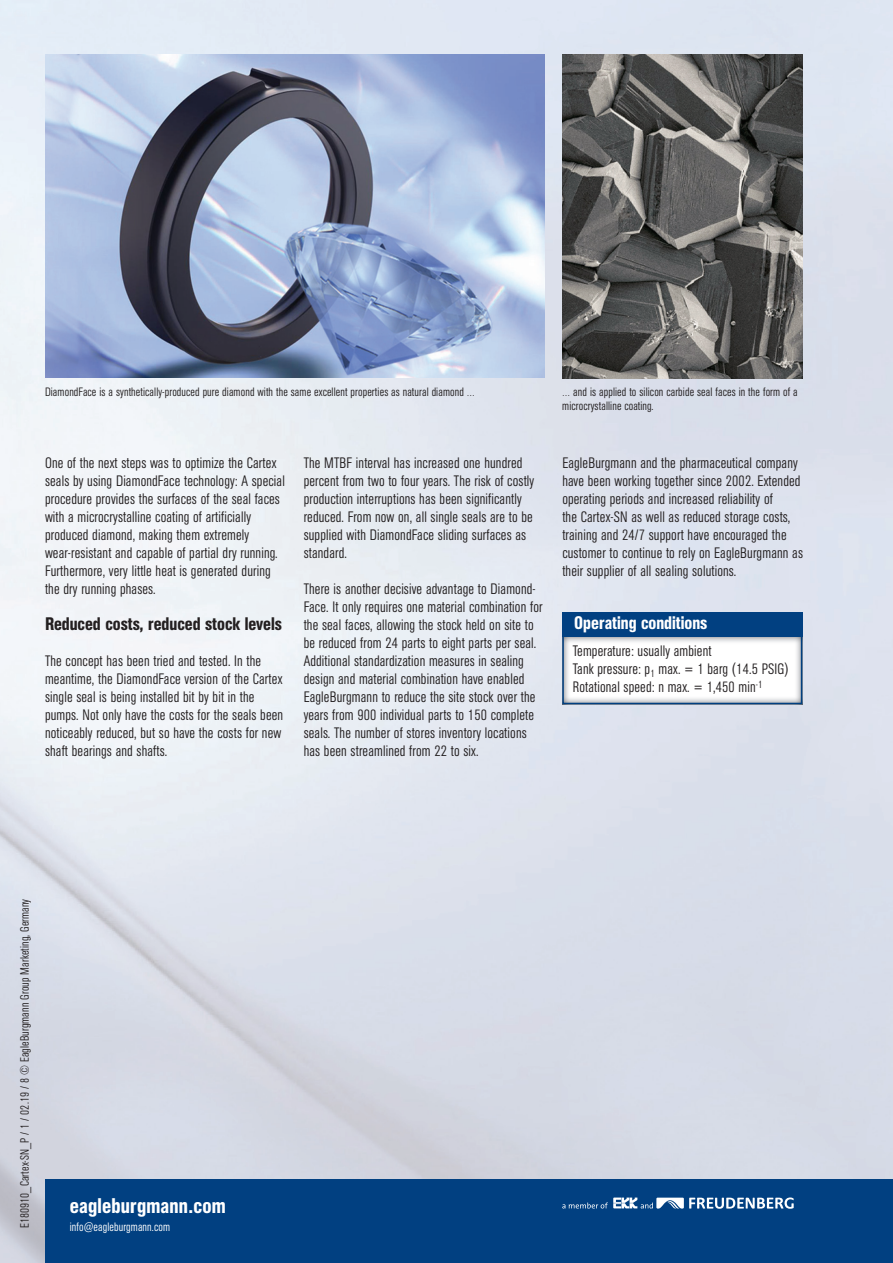
<style>
.page{position:relative;width:893px;height:1263px;background:#fff}
.page>*{position:absolute;margin:0;border:0;box-sizing:border-box;transform-origin:0 0}
.t1{font:500 condensed 21px "AG Book Pro";letter-spacing:.01em;color:#fff}
.t2{font:500 condensed 18px "AG Book Pro";color:#231f20}
.t3{font:500 condensed 18px "AG Book Pro";color:#fff}
.t4{font:300 condensed 15px/18px "AG Book Pro";letter-spacing:.01em;color:#231f20}
.t5{font:300 condensed 12px/13.5px "AG Book Pro";letter-spacing:.01em;color:#231f20}
.t6{font:300 condensed 12px "AG Book Pro";letter-spacing:.01em;color:#fff}
</style>
<div class="page">
<img style="left:0;top:0;width:893px;height:1263px">
<div style="left:45px;top:1180px;width:848px;height:83px;background:#014081"></div>
<svg style="left:562px;top:1197px;width:232px;height:12px"></svg>
<img style="left:565px;top:636px;width:234px;height:65px">
<div style="left:562px;top:630px;width:240px;height:74px;border:2px solid #014081"></div>
<div style="left:562px;top:612px;width:240px;height:24px;background:#014081"></div>
<img style="left:45px;top:54px;width:499px;height:323px">
<img style="left:562px;top:54px;width:241px;height:324px">
<p class="t5" style="left:45px;top:385px;width:431px">DiamondFace is a synthetically-produced pure diamond with the same excellent properties as natural diamond …</p>
<p class="t5" style="left:562px;top:385px;width:237px">… and is applied to silicon carbide seal faces in the form of a microcrystalline coating.</p>
<p class="t4" style="left:45px;top:454px;width:241px">One of the next steps was to optimize the Cartex seals by using DiamondFace technology: A special procedure provides the surfaces of the seal faces with a microcrystalline coating of artificially produced diamond, making them extremely wear-resistant and capable of partial dry running.<br>Furthermore, very little heat is generated during the dry running phases.</p>
<p class="t2" style="left:45px;top:612px;width:238px">Reduced costs, reduced stock levels</p>
<p class="t4" style="left:45px;top:652px;width:240px">The concept has been tried and tested. In the meantime, the DiamondFace version of the Cartex single seal is being installed bit by bit in the pumps. Not only have the costs for the seals been noticeably reduced, but so have the costs for new shaft bearings and shafts.</p>
<p class="t4" style="left:304px;top:454px;width:232px">The MTBF interval has increased one hundred percent from two to four years. The risk of costly production interruptions has been significantly reduced. From now on, all single seals are to be supplied with DiamondFace sliding surfaces as standard.</p>
<p class="t4" style="left:304px;top:580px;width:240px">There is another decisive advantage to Diamond-Face. It only requires one material combination for the seal faces, allowing the stock held on site to be reduced from 24 parts to eight parts per seal.<br>Additional standardization measures in sealing design and material combination have enabled EagleBurgmann to reduce the site stock over the years from 900 individual parts to 150 complete seals. The number of stores inventory locations has been streamlined from 22 to six.</p>
<p class="t4" style="left:562px;top:454px;width:242px">EagleBurgmann and the pharmaceutical company have been working together since 2002. Extended operating periods and increased reliability of<br>the Cartex-SN as well as reduced storage costs, training and 24/7 support have encouraged the customer to continue to rely on EagleBurgmann as their supplier of all sealing solutions.</p>
<p class="t3" style="left:574px;top:611px;width:135px">Operating conditions</p>
<p class="t4" style="left:573px;top:641px;width:217px">Temperature: usually ambient<br>Tank pressure: p<sub>1</sub> max. = 1 barg (14.5 PSIG)<br>Rotational speed: n max. = 1,450 min<sup>-1</sup></p>
<p class="t5" style="left:18px;top:1228px;width:331px;rotate:-90deg">E180910_Cartex-SN_P / 1 / 02.19 / 8 © EagleBurgmann Group Marketing, Germany</p>
<h1 class="t1" style="left:70px;top:1192px;width:157px">eagleburgmann.com</h1>
<p class="t6" style="left:70px;top:1219px;width:102px">info@eagleburgmann.com</p>
</div>
